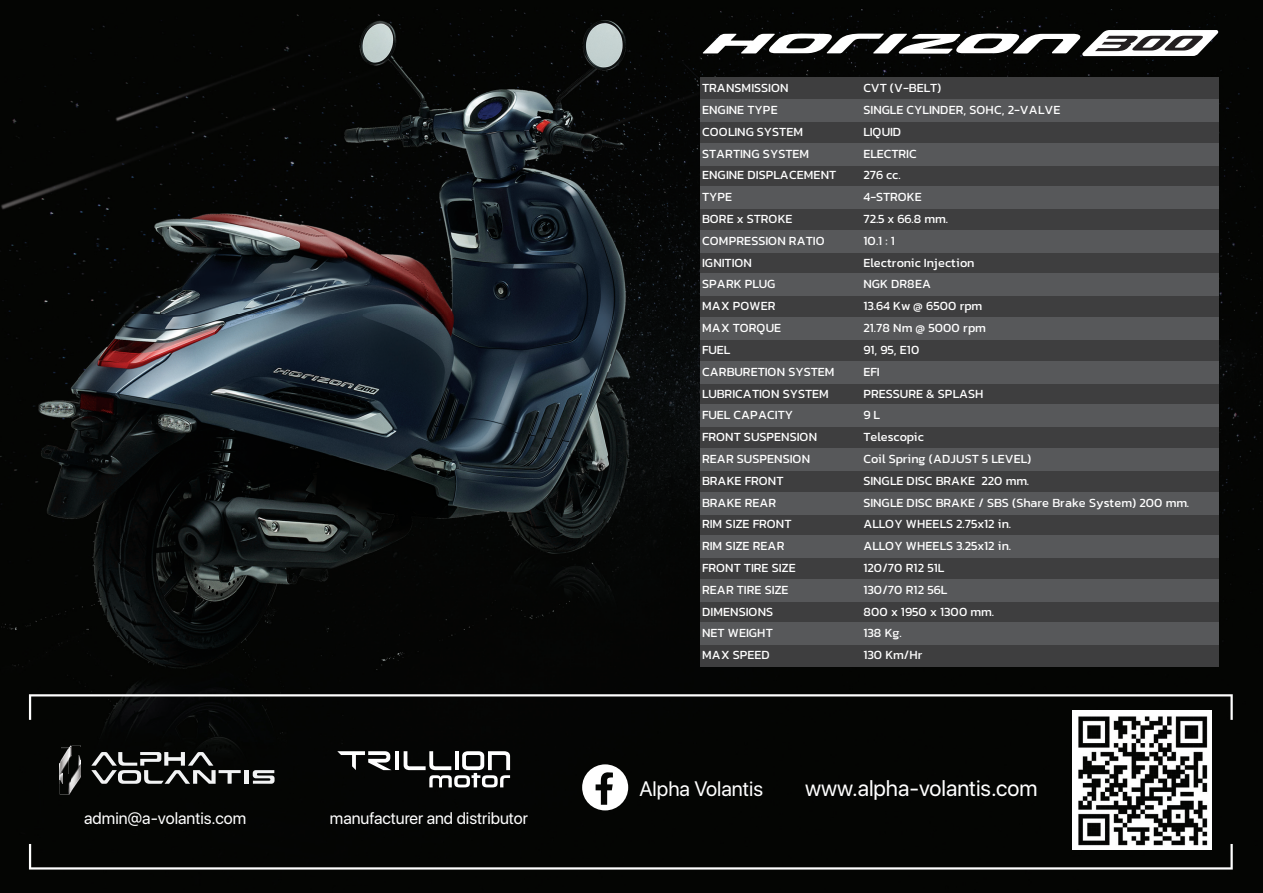
<style>
.page{position:relative;width:1263px;height:893px;background:#fff}
.page>*{position:absolute;margin:0;border:0;box-sizing:border-box;transform-origin:0 0}
.t1{font:22.5px "SF Pro Display";color:#fff}
.t2{font:20.85px "SF Pro Display";color:#fff}
.t3{font:16.8px "SF Pro Display";color:#fff}
.t4{font:12.6px/21.8px "Kanit";color:#fff}
</style>
<div class="page">
<img style="left:0;top:0;width:1263px;height:893px">
<div style="left:700px;top:78px;width:518px;height:22px;background:#3e3e3f"></div>
<div style="left:700px;top:121px;width:518px;height:22px;background:#3e3e3f"></div>
<div style="left:700px;top:165px;width:518px;height:22px;background:#3e3e3f"></div>
<div style="left:700px;top:208px;width:518px;height:23px;background:#3e3e3f"></div>
<div style="left:700px;top:252px;width:518px;height:22px;background:#3e3e3f"></div>
<div style="left:700px;top:296px;width:518px;height:22px;background:#3e3e3f"></div>
<div style="left:700px;top:339px;width:518px;height:22px;background:#3e3e3f"></div>
<div style="left:700px;top:383px;width:518px;height:22px;background:#3e3e3f"></div>
<div style="left:700px;top:427px;width:518px;height:22px;background:#3e3e3f"></div>
<div style="left:700px;top:470px;width:518px;height:22px;background:#3e3e3f"></div>
<div style="left:700px;top:514px;width:518px;height:22px;background:#3e3e3f"></div>
<div style="left:700px;top:557px;width:518px;height:23px;background:#3e3e3f"></div>
<div style="left:700px;top:601px;width:518px;height:22px;background:#3e3e3f"></div>
<div style="left:700px;top:645px;width:518px;height:22px;background:#3e3e3f"></div>
<hr style="left:700px;top:535px;width:519px;height:1px;background:#3e3e3f">
<div style="left:700px;top:99px;width:518px;height:23px;background:#57585a"></div>
<div style="left:700px;top:143px;width:518px;height:22px;background:#57585a"></div>
<div style="left:700px;top:187px;width:518px;height:22px;background:#57585a"></div>
<div style="left:700px;top:230px;width:518px;height:22px;background:#57585a"></div>
<div style="left:700px;top:274px;width:518px;height:22px;background:#57585a"></div>
<div style="left:700px;top:317px;width:518px;height:23px;background:#57585a"></div>
<div style="left:700px;top:361px;width:518px;height:22px;background:#57585a"></div>
<div style="left:700px;top:405px;width:518px;height:22px;background:#57585a"></div>
<div style="left:700px;top:448px;width:518px;height:22px;background:#57585a"></div>
<div style="left:700px;top:492px;width:518px;height:22px;background:#57585a"></div>
<div style="left:700px;top:535px;width:518px;height:23px;background:#57585a"></div>
<div style="left:700px;top:579px;width:518px;height:22px;background:#57585a"></div>
<div style="left:700px;top:623px;width:518px;height:22px;background:#57585a"></div>
<hr style="left:700px;top:557px;width:519px;height:1px;background:#57585a">
<img style="left:1073px;top:720px;width:139px;height:124px">
<svg style="left:29px;top:694px;width:1204px;height:26px;background:#232423"></svg>
<svg style="left:29px;top:844px;width:1204px;height:25px;background:#1c1d1b"></svg>
<hr style="left:244px;top:770px;width:4px;height:14px;background:#f2f3f4">
<svg style="left:253px;top:770px;width:22px;height:14px"></svg>
<svg style="left:91px;top:752px;width:150px;height:32px"></svg>
<svg style="left:60px;top:745px;width:21px;height:50px"></svg>
<img style="left:71px;top:765px;width:9px;height:26px">
<svg style="left:582px;top:764px;width:46px;height:46px"></svg>
<hr style="left:395px;top:751px;width:4px;height:19px;background:#fff">
<svg style="left:337px;top:751px;width:54px;height:19px"></svg>
<svg style="left:404px;top:751px;width:106px;height:36px"></svg>
<svg style="left:703px;top:30px;width:516px;height:26px"></svg>
<h3 class="t3" style="left:84px;top:805px;width:163px">admin@a-volantis.com</h3>
<h3 class="t3" style="left:330px;top:805px;width:199px">manufacturer and distributor</h3>
<p class="t4" style="left:702px;top:77px;width:88px">TRANSMISSION</p>
<p class="t4" style="left:702px;top:99px;width:102px">ENGINE TYPE<br>COOLING SYSTEM</p>
<p class="t4" style="left:702px;top:142px;width:109px">STARTING SYSTEM</p>
<p class="t4" style="left:702px;top:164px;width:136px">ENGINE DISPLACEMENT<br>TYPE<br>BORE x STROKE<br>COMPRESSION RATIO<br>IGNITION</p>
<p class="t4" style="left:702px;top:273px;width:134px">SPARK PLUG<br>MAX POWER<br>MAX TORQUE<br>FUEL<br>CARBURETION SYSTEM</p>
<p class="t4" style="left:702px;top:382px;width:128px">LUBRICATION SYSTEM<br>FUEL CAPACITY<br>FRONT SUSPENSION<br>REAR SUSPENSION<br>BRAKE FRONT</p>
<p class="t4" style="left:702px;top:491px;width:95px">BRAKE REAR<br>RIM SIZE FRONT<br>RIM SIZE REAR<br>FRONT TIRE SIZE<br>REAR TIRE SIZE</p>
<p class="t4" style="left:702px;top:600px;width:73px;text-align:justify">DIMENSIONS NET WEIGHT MAX SPEED</p>
<p class="t4" style="left:863px;top:77px;width:79px">CVT (V-BELT)</p>
<p class="t4" style="left:863px;top:99px;width:199px">SINGLE CYLINDER, SOHC, 2-VALVE</p>
<p class="t4" style="left:863px;top:120px;width:39px">LIQUID</p>
<p class="t4" style="left:863px;top:142px;width:55px">ELECTRIC</p>
<p class="t4" style="left:863px;top:164px;width:39px">276 cc.</p>
<p class="t4" style="left:863px;top:186px;width:60px">4-STROKE</p>
<p class="t4" style="left:863px;top:208px;width:86px">72.5 x 66.8 mm.</p>
<p class="t4" style="left:863px;top:229px;width:33px">10.1 : 1</p>
<p class="t4" style="left:863px;top:251px;width:113px">Electronic Injection</p>
<p class="t4" style="left:863px;top:273px;width:69px">NGK DR8EA</p>
<p class="t4" style="left:863px;top:295px;width:121px">13.64 Kw @ 6500 rpm</p>
<p class="t4" style="left:863px;top:317px;width:124px">21.78 Nm @ 5000 rpm</p>
<p class="t4" style="left:863px;top:339px;width:58px">91, 95, E10</p>
<p class="t4" style="left:863px;top:360px;width:18px">EFI</p>
<p class="t4" style="left:863px;top:382px;width:122px">PRESSURE &amp; SPLASH</p>
<p class="t4" style="left:863px;top:404px;width:18px">9L</p>
<p class="t4" style="left:863px;top:426px;width:62px">Telescopic</p>
<p class="t4" style="left:863px;top:448px;width:170px">Coil Spring (ADJUST 5 LEVEL)</p>
<p class="t4" style="left:863px;top:469px;width:327px">SINGLE DISC BRAKE 220 mm.<br>SINGLE DISC BRAKE / SBS (Share Brake System) 200 mm.</p>
<p class="t4" style="left:863px;top:513px;width:149px">ALLOY WHEELS 2.75x12 in.<br>ALLOY WHEELS 3.25x12 in.</p>
<p class="t4" style="left:863px;top:557px;width:83px">120/70 R12 51L</p>
<p class="t4" style="left:863px;top:578px;width:86px">130/70 R12 56L</p>
<p class="t4" style="left:863px;top:600px;width:132px">800 x 1950 x 1300 mm.</p>
<p class="t4" style="left:863px;top:622px;width:40px">138 Kg.</p>
<p class="t4" style="left:863px;top:644px;width:60px">130 Km/Hr</p>
<h2 class="t2" style="left:639px;top:772px;width:125px">Alpha Volantis</h2>
<h1 class="t1" style="left:805px;top:770px;width:234px">www.alpha-volantis.com</h1>
</div>
